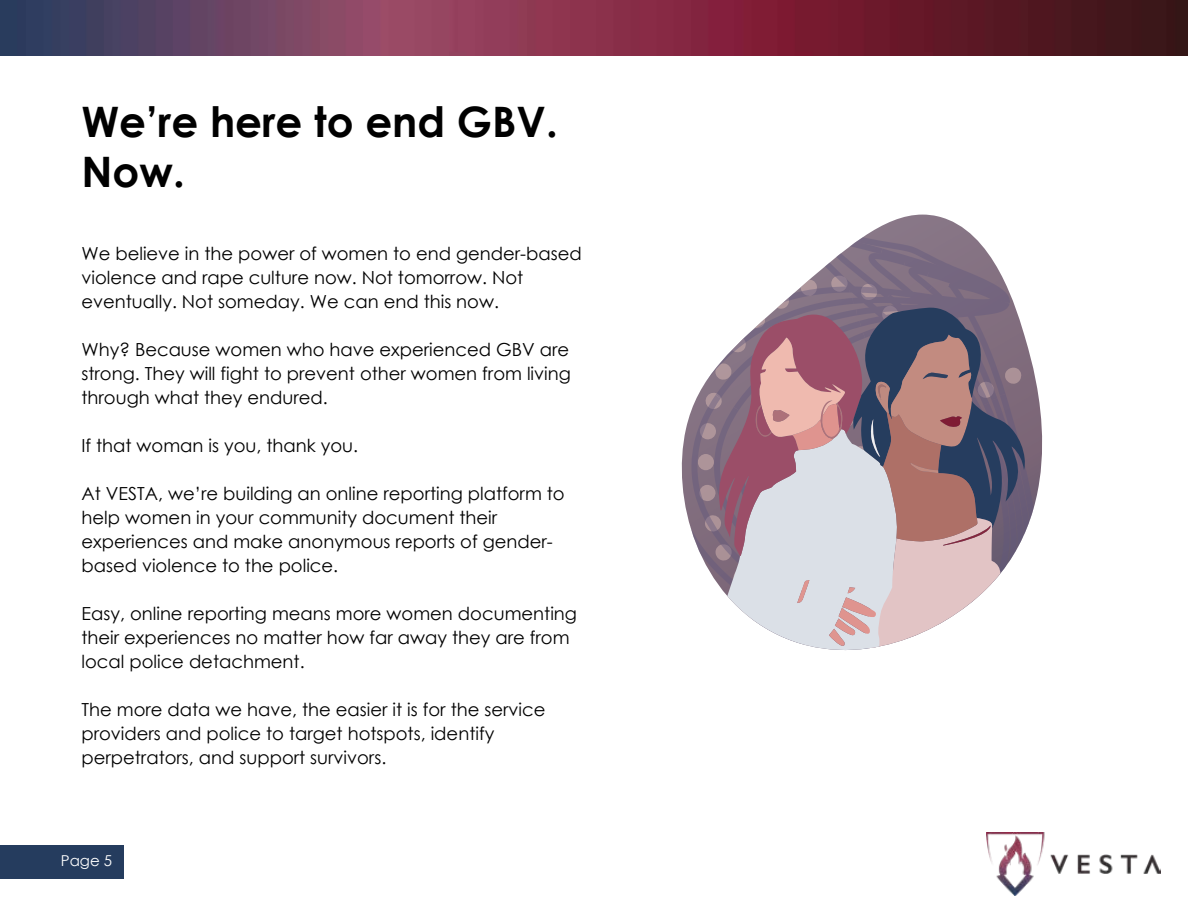
<style>
.page{position:relative;width:1188px;height:918px;background:#fff}
.page>*{position:absolute;margin:0;border:0;box-sizing:border-box;transform-origin:0 0}
.t1{font:700 42px/50.4px "Century Gothic";color:#000}
.t2{font:18px/24px "Century Gothic";color:#000}
.t3{font:15px "Century Gothic";color:#fff}
</style>
<div class="page">
<img style="left:0;top:0;width:1188px;height:56px">
<img style="left:986px;top:833px;width:175px;height:62px">
<svg style="left:876px;top:215px;width:89px;height:14px"></svg>
<svg style="left:681px;top:229px;width:362px;height:422px"></svg>
<div style="left:0;top:845px;width:123px;height:33px;background:#253c5e"></div>
<h1 class="t1" style="left:81px;top:95px;width:478px">We’re here to end GBV.<br>Now.</h1>
<p class="t2" style="left:81px;top:241px;width:502px">We believe in the power of women to end gender-based violence and rape culture now. Not tomorrow. Not eventually. Not someday. We can end this now.</p>
<p class="t2" style="left:81px;top:337px;width:491px;text-align:justify">Why? Because women who have experienced GBV are strong. They will fight to prevent other women from living through what they endured.</p>
<p class="t2" style="left:81px;top:433px;width:278px">If that woman is you, thank you.</p>
<p class="t2" style="left:81px;top:481px;width:485px">At VESTA, we’re building an online reporting platform to help women in your community document their experiences and make anonymous reports of gender&shy;based violence to the police.</p>
<p class="t2" style="left:81px;top:601px;width:497px">Easy, online reporting means more women documenting their experiences no matter how far away they are from local police detachment.</p>
<p class="t2" style="left:81px;top:697px;width:466px">The more data we have, the easier it is for the service providers and police to target hotspots, identify perpetrators, and support survivors.</p>
<p class="t3" style="left:61px;top:850px;width:53px">Page 5</p>
</div>
